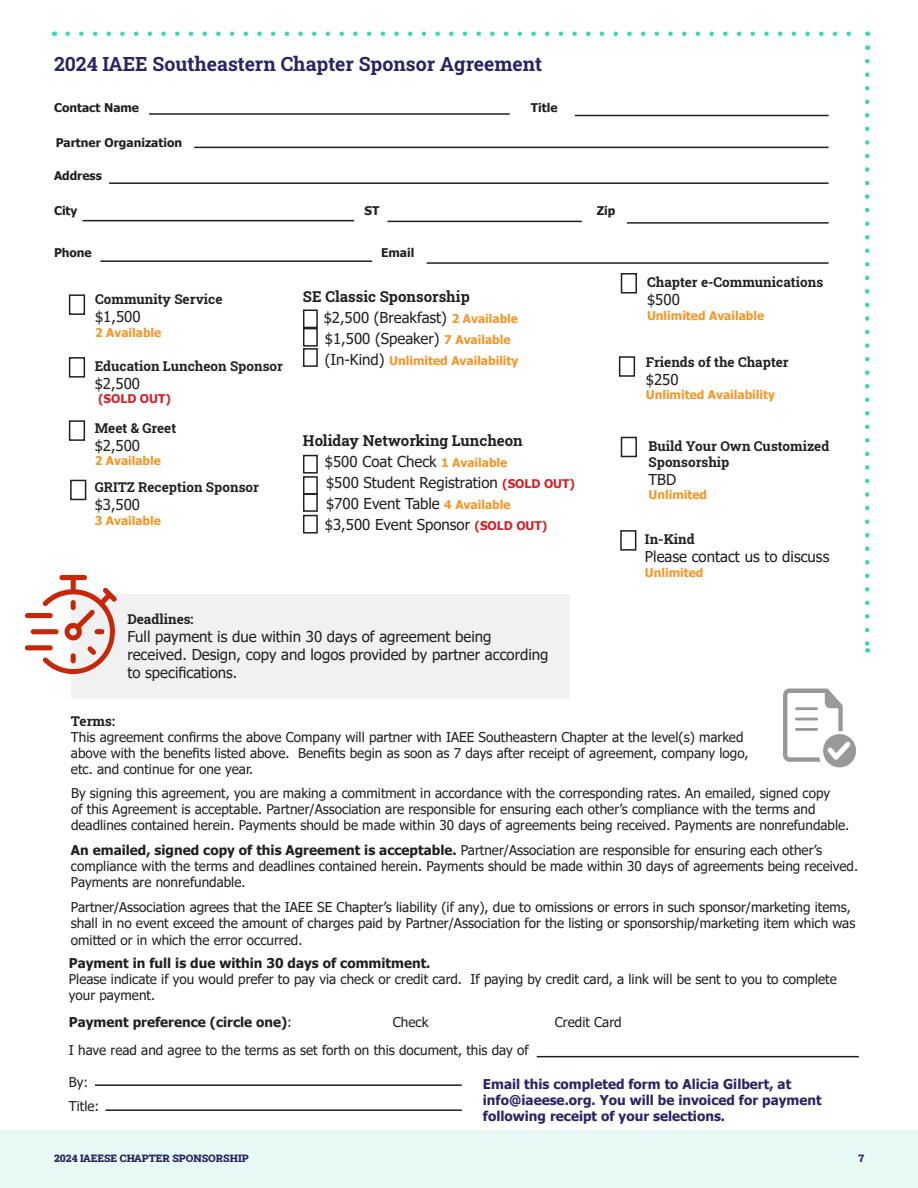
<style>
.page{position:relative;width:918px;height:1188px;background:#fff}
.page>*{position:absolute;margin:0;border:0;box-sizing:border-box;transform-origin:0 0}
.t1{font:19.5px "Roboto Slab";color:#292463}
.t2{font:15px/18px "Tahoma";color:#231f20}
.t3{font:15px "Roboto Slab";color:#231f20}
.t4{font:13.5px/16.2px "Tahoma";color:#231f20}
.t5{font:13.5px/16.2px "Roboto Slab";color:#231f20}
.t6{font:700 13.5px/16.2px "Tahoma";color:#292463}
.t7{font:700 13.5px "Tahoma";color:#231f20}
.t8{font:700 12px "Tahoma";color:#f4972a}
.t9{font:700 12px "Tahoma";color:#231f20}
.t10{font:700 12px "Tahoma";color:#d1232a}
.t11{font:10.5px "Roboto Slab";color:#292463}
.s1{font-weight:700;font-size:12px;color:#f4972a}
.s2{font-weight:400;font-size:15px;color:#231f20}
.s3{font-weight:700;font-size:12px;color:#d1232a}
.s4{font-weight:700}
.s5{font-weight:400}
</style>
<div class="page">
<div style="left:0;top:1131px;width:918px;height:57px;background:#e8faf5"></div>
<div style="left:71px;top:595px;width:499px;height:104px;background:#f1f1f1"></div>
<hr style="left:149px;top:113px;width:361px;height:2px;background:#231f20">
<hr style="left:194px;top:147px;width:635px;height:1px;background:#231f20">
<hr style="left:109px;top:182px;width:720px;height:2px;background:#231f20">
<hr style="left:82px;top:220px;width:272px;height:1px;background:#231f20">
<hr style="left:387px;top:221px;width:195px;height:1px;background:#231f20">
<hr style="left:627px;top:222px;width:202px;height:2px;background:#231f20">
<hr style="left:100px;top:260px;width:272px;height:2px;background:#231f20">
<hr style="left:427px;top:262px;width:402px;height:2px;background:#231f20">
<hr style="left:575px;top:115px;width:254px;height:1px;background:#231f20">
<div style="left:619px;top:356px;width:16px;height:21px;border:2px solid #231f20"></div>
<div style="left:69px;top:294px;width:16px;height:21px;border:2px solid #231f20"></div>
<div style="left:70px;top:480px;width:16px;height:20px;border:2px solid #231f20"></div>
<div style="left:69px;top:420px;width:16px;height:21px;border:2px solid #231f20"></div>
<div style="left:620px;top:530px;width:16px;height:21px;border:2px solid #231f20"></div>
<div style="left:621px;top:437px;width:16px;height:20px;border:2px solid #231f20"></div>
<div style="left:303px;top:309px;width:15px;height:19px;border:2px solid #231f20"></div>
<div style="left:303px;top:328px;width:15px;height:19px;border:2px solid #231f20"></div>
<div style="left:303px;top:348px;width:15px;height:19px;border:2px solid #231f20"></div>
<svg style="left:25px;top:575px;width:92px;height:99px"></svg>
<svg style="left:783px;top:688px;width:73px;height:79px"></svg>
<hr style="left:537px;top:1056px;width:322px;height:1px;background:#231f20">
<hr style="left:95px;top:1084px;width:367px;height:2px;background:#231f20">
<hr style="left:105px;top:1109px;width:357px;height:2px;background:#231f20">
<svg style="left:865px;top:61px;width:4px;height:592px"></svg>
<svg style="left:68px;top:32px;width:783px;height:4px"></svg>
<div style="left:621px;top:273px;width:16px;height:21px;border:2px solid #231f20"></div>
<div style="left:69px;top:357px;width:16px;height:21px;border:2px solid #231f20"></div>
<div style="left:303px;top:455px;width:15px;height:19px;border:2px solid #231f20"></div>
<div style="left:303px;top:476px;width:15px;height:19px;border:2px solid #231f20"></div>
<div style="left:303px;top:493px;width:15px;height:19px;border:2px solid #231f20"></div>
<div style="left:303px;top:515px;width:15px;height:19px;border:2px solid #231f20"></div>
<p class="t1" style="left:54px;top:51px;width:490px">2024 IAEE Southeastern Chapter Sponsor Agreement</p>
<p class="t9" style="left:54px;top:99px;width:87px">Contact Name</p>
<p class="t9" style="left:531px;top:99px;width:28px">Title</p>
<p class="t9" style="left:56px;top:134px;width:128px">Partner Organization</p>
<p class="t9" style="left:54px;top:167px;width:50px">Address</p>
<p class="t9" style="left:54px;top:203px;width:25px">City</p>
<p class="t9" style="left:54px;top:244px;width:39px">Phone</p>
<p class="t9" style="left:381px;top:244px;width:35px">Email</p>
<p class="t9" style="left:365px;top:203px;width:16px">ST</p>
<p class="t9" style="left:597px;top:203px;width:20px">Zip</p>
<p class="t5" style="left:95px;top:291px;width:129px">Community Service</p>
<p class="t2" style="left:95px;top:309px;width:47px">$1,500</p>
<p class="t8" style="left:95px;top:324px;width:68px">2 Available</p>
<p class="t5" style="left:95px;top:357px;width:190px">Education Luncheon Sponsor</p>
<p class="t2" style="left:95px;top:375px;width:47px">$2,500</p>
<p class="t10" style="left:98px;top:390px;width:74px">(SOLD OUT)</p>
<p class="t5" style="left:95px;top:419px;width:83px">Meet &amp; Greet</p>
<p class="t2" style="left:95px;top:437px;width:47px">$2,500</p>
<p class="t8" style="left:95px;top:452px;width:68px">2 Available</p>
<p class="t5" style="left:95px;top:479px;width:166px">GRITZ Reception Sponsor</p>
<p class="t2" style="left:95px;top:497px;width:47px">$3,500</p>
<p class="t8" style="left:95px;top:512px;width:68px">3 Available</p>
<p class="t3" style="left:303px;top:287px;width:168px">SE Classic Sponsorship</p>
<p class="t2" style="left:324px;top:310px;width:196px">$2,500 (Breakfast) <span class="s1">2 Available</span></p>
<p class="t2" style="left:325px;top:331px;width:187px">$1,500 (Speaker) <span class="s1">7 Available</span></p>
<p class="t8" style="left:325px;top:352px;width:195px"><span class="s2">(In-Kind)</span> Unlimited Availability</p>
<p class="t3" style="left:303px;top:431px;width:221px">Holiday Networking Luncheon</p>
<p class="t2" style="left:325px;top:454px;width:184px">$500 Coat Check <span class="s1">1 Available</span></p>
<p class="t2" style="left:326px;top:475px;width:250px">$500 Student Registration <span class="s3">(SOLD OUT)</span></p>
<p class="t2" style="left:326px;top:496px;width:186px">$700 Event Table <span class="s1">4 Available</span></p>
<p class="t2" style="left:325px;top:517px;width:224px">$3,500 Event Sponsor <span class="s3">(SOLD OUT)</span></p>
<p class="t5" style="left:127px;top:610px;width:68px">Deadlines:</p>
<p class="t2" style="left:127px;top:628px;width:423px">Full payment is due within 30 days of agreement being received. Design, copy and logos provided by partner according to specifications.</p>
<p class="t5" style="left:647px;top:274px;width:178px">Chapter e-Communications</p>
<p class="t2" style="left:647px;top:292px;width:34px">$500</p>
<p class="t8" style="left:647px;top:307px;width:119px">Unlimited Available</p>
<p class="t5" style="left:646px;top:353px;width:144px">Friends of the Chapter</p>
<p class="t2" style="left:646px;top:371px;width:34px">$250</p>
<p class="t8" style="left:646px;top:386px;width:131px">Unlimited Availability</p>
<p class="t5" style="left:649px;top:438px;width:182px">Build Your Own Customized<br>Sponsorship</p>
<p class="t2" style="left:649px;top:471px;width:29px">TBD</p>
<p class="t8" style="left:649px;top:487px;width:60px">Unlimited</p>
<p class="t5" style="left:645px;top:531px;width:51px">In-Kind</p>
<p class="t2" style="left:645px;top:549px;width:186px">Please contact us to discuss</p>
<p class="t8" style="left:645px;top:564px;width:60px">Unlimited</p>
<p class="t5" style="left:71px;top:712px;width:46px">Terms:</p>
<p class="t4" style="left:71px;top:730px;width:679px">This agreement confirms the above Company will partner with IAEE Southeastern Chapter at the level(s) marked above with the benefits listed above. Benefits begin as soon as 7 days after receipt of agreement, company logo, etc. and continue for one year.</p>
<p class="t4" style="left:71px;top:786px;width:780px">By signing this agreement, you are making a commitment in accordance with the corresponding rates. An emailed, signed copy<br>of this Agreement is acceptable. Partner/Association are responsible for ensuring each other’s compliance with the terms and deadlines contained herein. Payments should be made within 30 days of agreements being received. Payments are nonrefundable.</p>
<p class="t4" style="left:71px;top:843px;width:789px"><span class="s4">An emailed, signed copy of this Agreement is acceptable.</span> Partner/Association are responsible for ensuring each other’s compliance with the terms and deadlines contained herein. Payments should be made within 30 days of agreements being received.<br>Payments are nonrefundable.</p>
<p class="t4" style="left:71px;top:900px;width:786px">Partner/Association agrees that the IAEE SE Chapter’s liability (if any), due to omissions or errors in such sponsor/marketing items, shall in no event exceed the amount of charges paid by Partner/Association for the listing or sponsorship/marketing item which was omitted or in which the error occurred.</p>
<p class="t7" style="left:69px;top:953px;width:363px">Payment in full is due within 30 days of commitment.</p>
<p class="t4" style="left:69px;top:972px;width:770px">Please indicate if you would prefer to pay via check or credit card. If paying by credit card, a link will be sent to you to complete your payment.</p>
<p class="t7" style="left:69px;top:1012px;width:225px">Payment preference (circle one)<span class="s5">:</span></p>
<p class="t4" style="left:393px;top:1015px;width:37px">Check</p>
<p class="t4" style="left:555px;top:1015px;width:68px">Credit Card</p>
<p class="t4" style="left:69px;top:1043px;width:461px">I have read and agree to the terms as set forth on this document, this day of</p>
<p class="t4" style="left:69px;top:1074px;width:21px">By:</p>
<p class="t4" style="left:69px;top:1098px;width:32px">Title:</p>
<p class="t6" style="left:483px;top:1076px;width:340px">Email this completed form to Alicia Gilbert, at info@iaeese.org. You will be invoiced for payment following receipt of your selections.</p>
<p class="t11" style="left:54px;top:1151px;width:196px">2024 IAEESE CHAPTER SPONSORSHIP</p>
<p class="t11" style="left:858px;top:1151px;width:7px">7</p>
</div>
